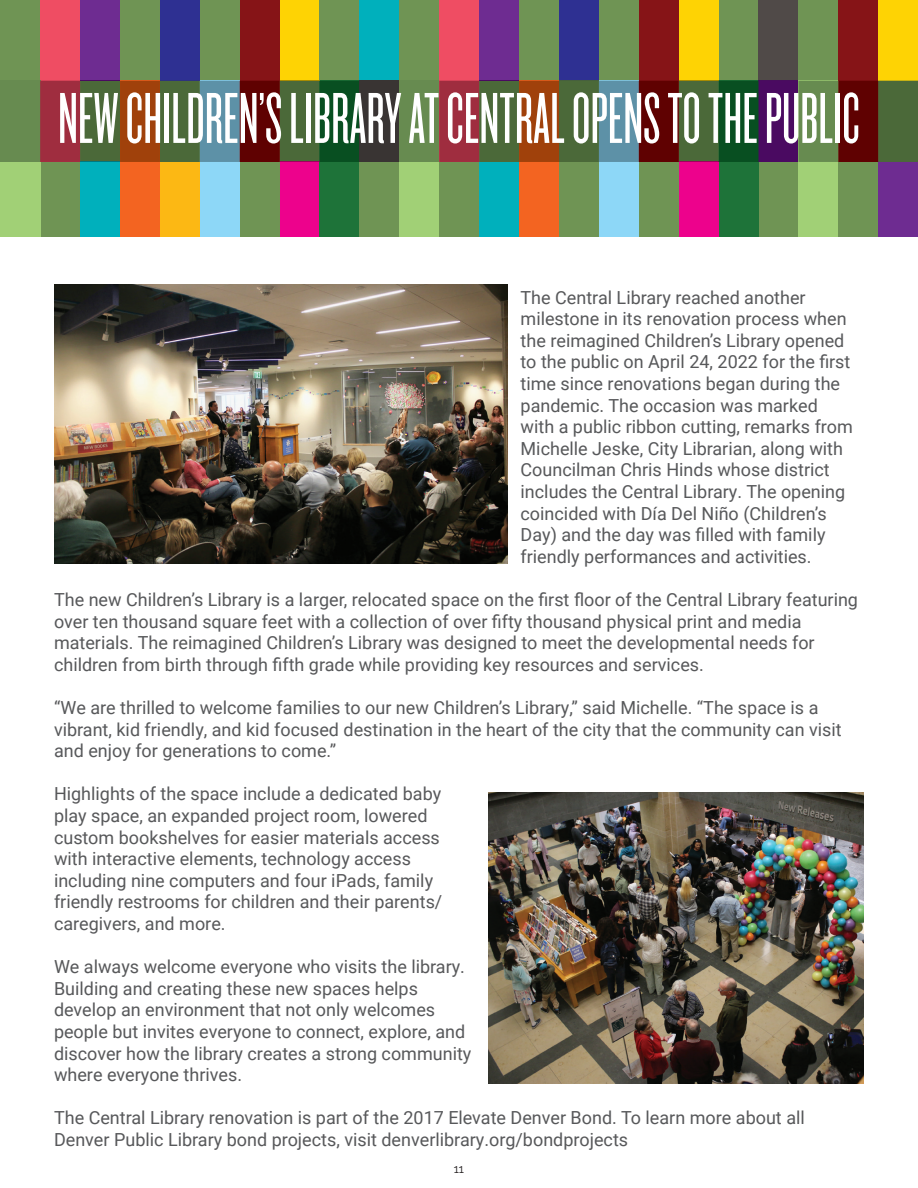
<style>
.page{position:relative;width:918px;height:1188px;background:#fff}
.page>*{position:absolute;margin:0;border:0;box-sizing:border-box;transform-origin:0 0}
.t1{font:75px "Knockout HTF26 Junior Flyweight";color:#fff}
.t2{font:18px/21.6px "Roboto";color:#57585a}
.t3{font:12px "Raleway";color:#231f20}
</style>
<div class="page">
<div style="left:0;top:0;width:918px;height:237px;background:#6f9454"></div>
<div style="left:80px;top:0;width:40px;height:81px;background:#6e2c91"></div>
<div style="left:160px;top:0;width:40px;height:81px;background:#2e3092"></div>
<div style="left:878px;top:162px;width:40px;height:75px;background:#6e2c91"></div>
<div style="left:80px;top:162px;width:40px;height:75px;background:#00b0bc"></div>
<div style="left:160px;top:162px;width:40px;height:75px;background:#fcb814"></div>
<div style="left:359px;top:0;width:40px;height:81px;background:#00b0bc"></div>
<div style="left:0;top:81px;width:40px;height:156px;background:#a1d076"></div>
<div style="left:120px;top:81px;width:40px;height:156px;background:#f36421"></div>
<div style="left:40px;top:0;width:40px;height:162px;background:#ef4d63"></div>
<div style="left:280px;top:0;width:39px;height:81px;background:#fed304"></div>
<div style="left:280px;top:162px;width:40px;height:75px;background:#ed028c"></div>
<div style="left:200px;top:81px;width:40px;height:156px;background:#8dd7f7"></div>
<div style="left:320px;top:81px;width:39px;height:156px;background:#1e7339"></div>
<div style="left:240px;top:0;width:40px;height:162px;background:#861417"></div>
<div style="left:878px;top:0;width:40px;height:81px;background:#fed304"></div>
<div style="left:838px;top:0;width:40px;height:162px;background:#861417"></div>
<div style="left:479px;top:0;width:40px;height:81px;background:#6e2c91"></div>
<div style="left:479px;top:162px;width:40px;height:75px;background:#00b0bc"></div>
<div style="left:399px;top:81px;width:40px;height:156px;background:#a1d076"></div>
<div style="left:798px;top:81px;width:40px;height:156px;background:#a1d076"></div>
<div style="left:519px;top:81px;width:40px;height:156px;background:#f36421"></div>
<div style="left:439px;top:0;width:40px;height:162px;background:#ef4d63"></div>
<div style="left:559px;top:0;width:40px;height:81px;background:#2e3092"></div>
<div style="left:679px;top:0;width:40px;height:81px;background:#fed304"></div>
<div style="left:679px;top:162px;width:40px;height:75px;background:#ed028c"></div>
<div style="left:599px;top:81px;width:40px;height:156px;background:#8dd7f7"></div>
<div style="left:719px;top:81px;width:40px;height:156px;background:#1e7339"></div>
<div style="left:639px;top:0;width:40px;height:162px;background:#861417"></div>
<div style="left:758px;top:0;width:40px;height:81px;background:#504a48"></div>
<div style="left:80px;top:81px;width:439px;height:81px;background:#4b6939"></div>
<hr style="left:80px;top:162px;width:40px;height:1px;background:#007880">
<div style="left:0;top:81px;width:40px;height:81px;background:#678b50"></div>
<div style="left:40px;top:81px;width:40px;height:81px;background:#9f2d3f"></div>
<div style="left:320px;top:81px;width:39px;height:81px;background:#084f21"></div>
<svg style="left:120px;top:81px;width:160px;height:81px;background:#694f3b"></svg>
<div style="left:359px;top:81px;width:40px;height:81px;background:#393433"></div>
<div style="left:399px;top:81px;width:40px;height:81px;background:#678b50"></div>
<div style="left:439px;top:81px;width:40px;height:81px;background:#9f2d3f"></div>
<hr style="left:679px;top:162px;width:40px;height:1px;background:#9e015e">
<svg style="left:519px;top:81px;width:399px;height:81px;background:#554b38"></svg>
<img style="left:54px;top:285px;width:453px;height:278px">
<img style="left:488px;top:793px;width:376px;height:290px">
<h1 class="t1" style="left:58px;top:82px;width:803px">NEW CHILDREN’S LIBRARY AT CENTRAL OPENS TO THE PUBLIC</h1>
<p class="t2" style="left:521px;top:286px;width:334px">The Central Library reached another milestone in its renovation process when the reimagined Children’s Library opened to the public on April 24, 2022 for the first time since renovations began during the pandemic. The occasion was marked with a public ribbon cutting, remarks from Michelle Jeske, City Librarian, along with Councilman Chris Hinds whose district includes the Central Library. The opening coincided with Día Del Niño (Children’s Day) and the day was filled with family friendly performances and activities.</p>
<p class="t2" style="left:54px;top:588px;width:806px">The new Children’s Library is a larger, relocated space on the first floor of the Central Library featuring over ten thousand square feet with a collection of over fifty thousand physical print and media materials. The reimagined Children’s Library was designed to meet the developmental needs for children from birth through fifth grade while providing key resources and services.</p>
<p class="t2" style="left:54px;top:696px;width:789px">“We are thrilled to welcome families to our new Children’s Library,” said Michelle. “The space is a vibrant, kid friendly, and kid focused destination in the heart of the city that the community can visit and enjoy for generations to come.”</p>
<p class="t2" style="left:54px;top:783px;width:390px">Highlights of the space include a dedicated baby play space, an expanded project room, lowered custom bookshelves for easier materials access with interactive elements, technology access including nine computers and four iPads, family friendly restrooms for children and their parents/ caregivers, and more.</p>
<p class="t2" style="left:54px;top:955px;width:419px">We always welcome everyone who visits the library.<br>Building and creating these new spaces helps develop an environment that not only welcomes people but invites everyone to connect, explore, and discover how the library creates a strong community where everyone thrives.</p>
<p class="t2" style="left:54px;top:1107px;width:752px">The Central Library renovation is part of the 2017 Elevate Denver Bond. To learn more about all<br>Denver Public Library bond projects, visit denverlibrary.org/bondprojects</p>
<p class="t3" style="left:454px;top:1162px;width:12px">11</p>
</div>
